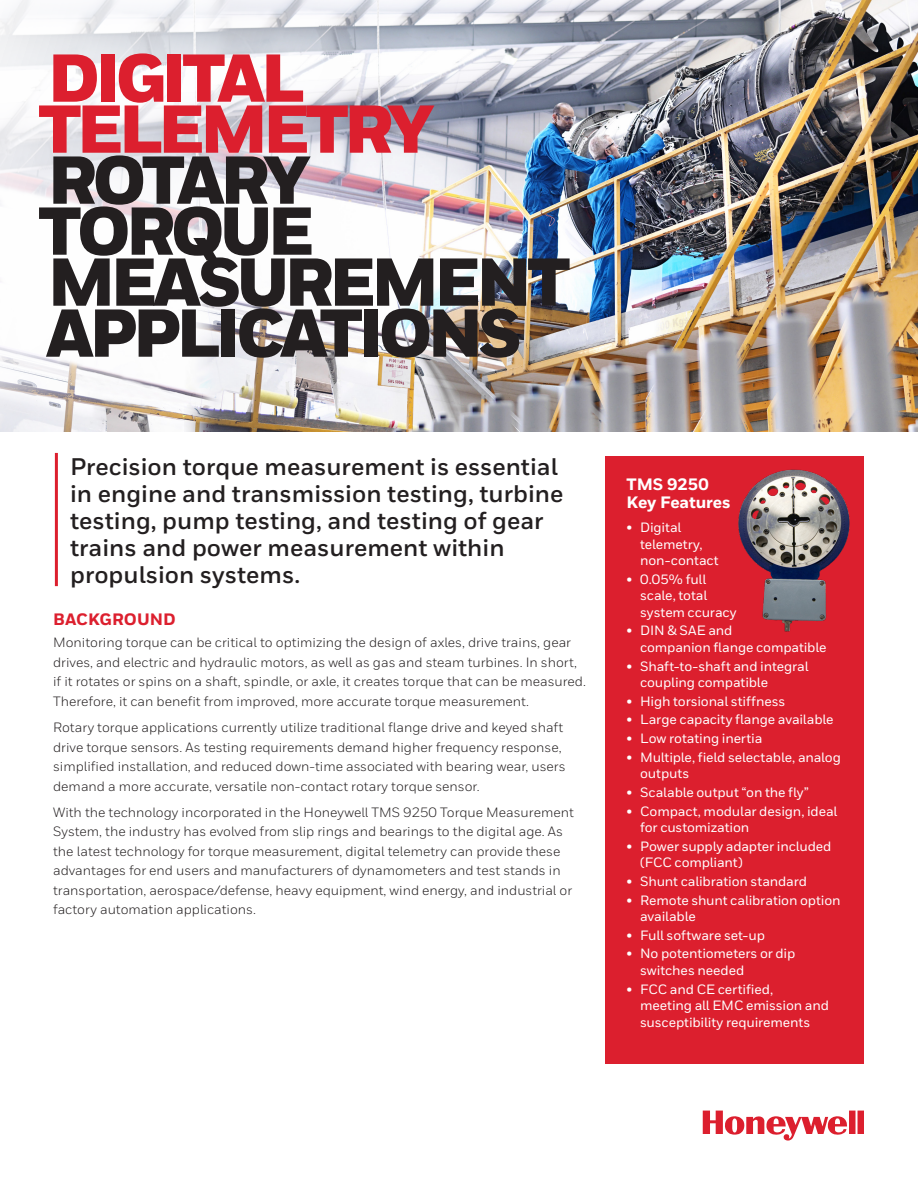
<style>
.page{position:relative;width:918px;height:1188px;background:#fff}
.page>*{position:absolute;margin:0;border:0;box-sizing:border-box;transform-origin:0 0}
._06_Inside__Heading{font:900 67.5px/51px "Honeywell Sans";letter-spacing:-.07em;color:#231f20}
.t1{font:700 24px/27px "Honeywell Sans";color:#231f20}
.Sidebar__Heading{font:800 16.5px/18px "Honeywell Sans";letter-spacing:-.005em;color:#fff}
._10_Inside__Body_Tex{font:800 16.5px "Honeywell Sans";letter-spacing:.005em;color:#dc1f2e}
.PS_Body_Copy{font:13.5px/19.5px "Honeywell Sans";color:#231f20}
.t2{font:500 13.5px/16.5px "Honeywell Sans";letter-spacing:-.01em;color:#fff}
.s1{color:#dc1f2e}
</style>
<div class="page">
<img style="left:0;top:0;width:918px;height:587px">
<svg style="left:703px;top:1111px;width:161px;height:30px"></svg>
<hr style="left:55px;top:453px;width:3px;height:133px;background:#dc1f2e">
<div style="left:605px;top:456px;width:259px;height:608px;background:#dc1f2e"></div>
<img style="left:738px;top:469px;width:112px;height:163px">
<p class="_06_Inside__Heading" style="left:38px;top:56px;width:534px"><span class="s1">DIGITAL<br>TELEMETRY<br></span>ROTARY<br>TORQUE<br>MEASUREMENT</p>
<p class="_06_Inside__Heading" style="left:45px;top:311px;width:478px">APPLICATIONS</p>
<p class="t1" style="left:70px;top:454px;width:495px">Precision torque measurement is essential in engine and transmission testing, turbine testing, pump testing, and testing of gear trains and power measurement within propulsion systems.</p>
<p class="_10_Inside__Body_Tex" style="left:53px;top:609px;width:124px">BACKGROUND</p>
<p class="PS_Body_Copy" style="left:53px;top:633px;width:534px">Monitoring torque can be critical to optimizing the design of axles, drive trains, gear drives, and electric and hydraulic motors, as well as gas and steam turbines. In short, if it rotates or spins on a shaft, spindle, or axle, it creates torque that can be measured.<br>Therefore, it can benefit from improved, more accurate torque measurement.</p>
<p class="PS_Body_Copy" style="left:53px;top:718px;width:514px">Rotary torque applications currently utilize traditional flange drive and keyed shaft drive torque sensors. As testing requirements demand higher frequency response, simplified installation, and reduced down-time associated with bearing wear, users demand a more accurate, versatile non-contact rotary torque sensor.</p>
<p class="PS_Body_Copy" style="left:53px;top:803px;width:522px">With the technology incorporated in the Honeywell TMS 9250 Torque Measurement System, the industry has evolved from slip rings and bearings to the digital age. As the latest technology for torque measurement, digital telemetry can provide these advantages for end users and manufacturers of dynamometers and test stands in transportation, aerospace/defense, heavy equipment, wind energy, and industrial or factory automation applications.</p>
<p class="Sidebar__Heading" style="left:627px;top:476px;width:106px">TMS 9250<br>Key Features</p>
<p class="t2" style="left:640px;top:519px;width:80px;text-indent:-14px">• Digital telemetry, non-contact</p>
<p class="t2" style="left:640px;top:571px;width:98px;text-indent:-14px">• 0.05% full scale, total system ccuracy</p>
<p class="t2" style="left:640px;top:623px;width:188px;text-indent:-14px">• DIN &amp; SAE and<br>companion flange compatible</p>
<p class="t2" style="left:640px;top:658px;width:170px;text-indent:-14px">• Shaft-to-shaft and integral coupling compatible</p>
<p class="t2" style="left:627px;top:693px;width:160px">• High torsional stiffness</p>
<p class="t2" style="left:627px;top:712px;width:209px">• Large capacity flange available</p>
<p class="t2" style="left:627px;top:730px;width:137px">• Low rotating inertia</p>
<p class="t2" style="left:640px;top:749px;width:202px;text-indent:-14px">• Multiple, field selectable, analog outputs</p>
<p class="t2" style="left:627px;top:784px;width:184px">• Scalable output “on the fly”</p>
<p class="t2" style="left:640px;top:803px;width:199px;text-indent:-14px">• Compact, modular design, ideal for customization</p>
<p class="t2" style="left:640px;top:838px;width:193px;text-indent:-14px">• Power supply adapter included (FCC compliant)</p>
<p class="t2" style="left:627px;top:873px;width:182px">• Shunt calibration standard</p>
<p class="t2" style="left:640px;top:892px;width:202px;text-indent:-14px">• Remote shunt calibration option available</p>
<p class="t2" style="left:627px;top:927px;width:140px">• Full software set-up</p>
<p class="t2" style="left:640px;top:946px;width:157px;text-indent:-14px">• No potentiometers or dip switches needed</p>
<p class="t2" style="left:640px;top:981px;width:190px;text-indent:-14px">• FCC and CE certified,<br>meeting all EMC emission and susceptibility requirements</p>
</div>
